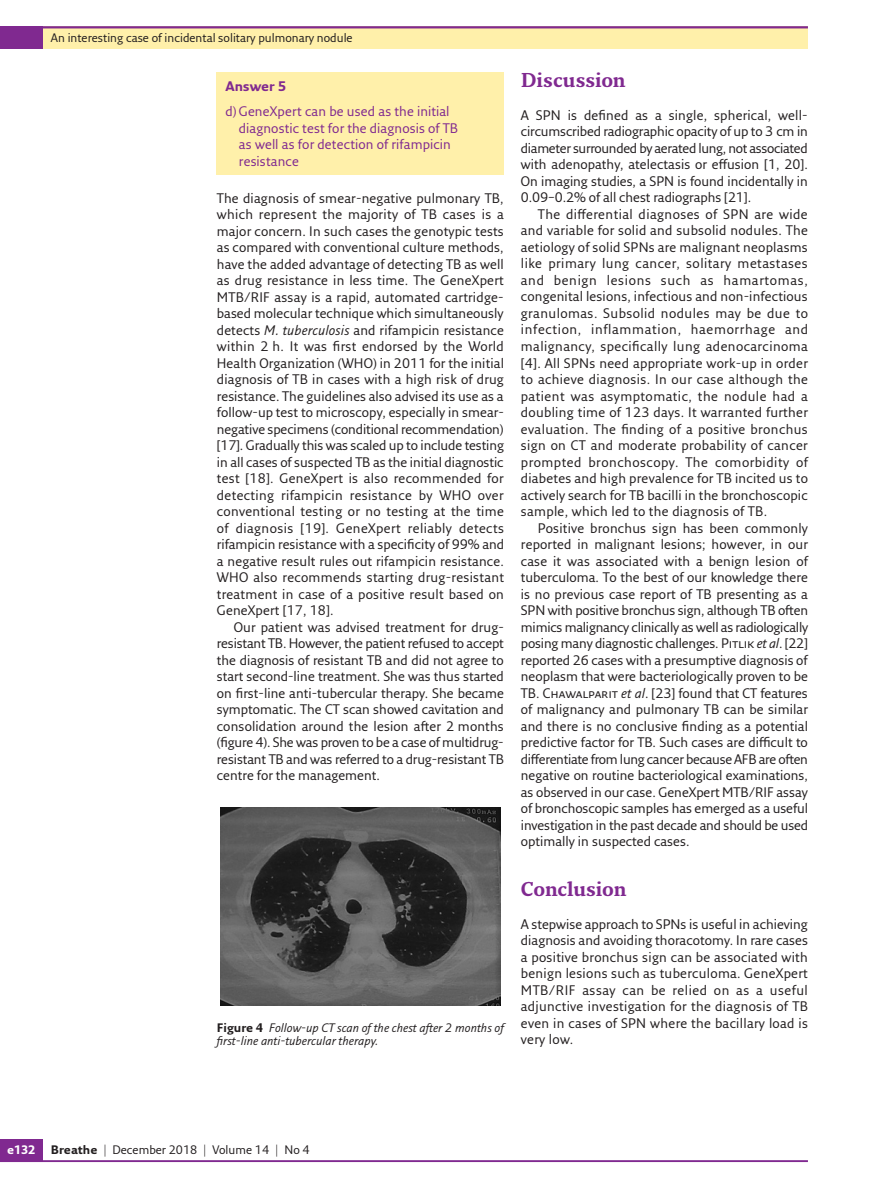
<style>
.page{position:relative;width:893px;height:1191px;background:#fff}
.page>*{position:absolute;margin:0;border:0;box-sizing:border-box;transform-origin:0 0}
.t1{font:700 19.5px "Fresco Std";letter-spacing:-.01em;color:#802990}
.t2{font:13.5px/16.5px "Fresco Sans Pro";letter-spacing:.01em;color:#231f20;text-align:justify}
.t3{font:13.5px/16.5px "Fresco Sans Pro";letter-spacing:.01em;color:#802990}
.t4{font:700 13.5px "Fresco Sans Pro";letter-spacing:.005em;color:#802990}
.t5{font:12px "Fresco Sans Pro";color:#231f20}
.t6{font:italic 12px/13.5px "Fresco Sans Pro";color:#231f20}
.t7{font:700 12px "Fresco Sans Pro";color:#fff}
.s1{font-style:italic}
.s2{font-weight:700;font-style:normal}
.s3{font-weight:700}
</style>
<div class="page">
<hr style="left:0;top:1160px;width:808px;height:2px;background:#802990">
<div style="left:0;top:1138px;width:43px;height:23px;background:#802990"></div>
<div style="left:0;top:26px;width:808px;height:23px;background:#fff0aa"></div>
<hr style="left:0;top:26px;width:808px;height:2px;background:#802990">
<div style="left:0;top:26px;width:43px;height:23px;background:#802990"></div>
<div style="left:217px;top:72px;width:287px;height:102px;background:#fff0aa"></div>
<img style="left:220px;top:807px;width:281px;height:198px">
<p class="t5" style="left:51px;top:30px;width:303px">An interesting case of incidental solitary pulmonary nodule</p>
<p class="t4" style="left:225px;top:78px;width:62px">Answer 5</p>
<p class="t3" style="left:239px;top:103px;width:221px;text-indent:-14px">d) GeneXpert can be used as the initial diagnostic test for the diagnosis of TB as well as for detection of rifampicin resistance</p>
<p class="t2" style="left:217px;top:189px;width:289px">The diagnosis of smear-negative pulmonary TB, which represent the majority of TB cases is a major concern. In such cases the genotypic tests as compared with conventional culture methods, have the added advantage of detecting TB as well as drug resistance in less time. The GeneXpert MTB/RIF assay is a rapid, automated cartridge&shy;based molecular technique which simultaneously detects <span class="s1">M. tuberculosis</span> and rifampicin resistance within 2 h. It was first endorsed by the World Health Organization (WHO) in 2011 for the initial diagnosis of TB in cases with a high risk of drug resistance. The guidelines also advised its use as a follow-up test to microscopy, especially in smear&shy;negative specimens (conditional recommendation) [17]. Gradually this was scaled up to include testing in all cases of suspected TB as the initial diagnostic test [18]. GeneXpert is also recommended for detecting rifampicin resistance by WHO over conventional testing or no testing at the time of diagnosis [19]. GeneXpert reliably detects rifampicin resistance with a specificity of 99% and a negative result rules out rifampicin resistance.<br>WHO also recommends starting drug-resistant treatment in case of a positive result based on GeneXpert [17, 18].</p>
<p class="t2" style="left:217px;top:618px;width:289px;text-indent:17px">Our patient was advised treatment for drug&shy;resistant TB. However, the patient refused to accept the diagnosis of resistant TB and did not agree to start second-line treatment. She was thus started on first-line anti-tubercular therapy. She became symptomatic. The CT scan showed cavitation and consolidation around the lesion after 2 months (figure 4). She was proven to be a case of multidrug&shy;resistant TB and was referred to a drug-resistant TB centre for the management.</p>
<p class="t6" style="left:217px;top:1020px;width:289px"><span class="s2">Figure 4</span> Follow-up CT scan of the chest after 2 months of first-line anti-tubercular therapy.</p>
<h1 class="t1" style="left:521px;top:68px;width:106px">Discussion</h1>
<p class="t2" style="left:521px;top:107px;width:289px">A SPN is defined as a single, spherical, well&shy;circumscribed radiographic opacity of up to 3 cm in diameter surrounded by aerated lung, not associated with adenopathy, atelectasis or effusion [1, 20].<br>On imaging studies, a SPN is found incidentally in 0.09–0.2% of all chest radiographs [21].</p>
<p class="t2" style="left:521px;top:206px;width:289px;text-indent:17px">The differential diagnoses of SPN are wide and variable for solid and subsolid nodules. The aetiology of solid SPNs are malignant neoplasms like primary lung cancer, solitary metastases and benign lesions such as hamartomas, congenital lesions, infectious and non-infectious granulomas. Subsolid nodules may be due to infection, inflammation, haemorrhage and malignancy, specifically lung adenocarcinoma [4]. All SPNs need appropriate work-up in order to achieve diagnosis. In our case although the patient was asymptomatic, the nodule had a doubling time of 123 days. It warranted further evaluation. The finding of a positive bronchus sign on CT and moderate probability of cancer prompted bronchoscopy. The comorbidity of diabetes and high prevalence for TB incited us to actively search for TB bacilli in the bronchoscopic sample, which led to the diagnosis of TB.</p>
<p class="t2" style="left:521px;top:519px;width:289px;text-indent:17px">Positive bronchus sign has been commonly reported in malignant lesions; however, in our case it was associated with a benign lesion of tuberculoma. To the best of our knowledge there is no previous case report of TB presenting as a SPN with positive bronchus sign, although TB often mimics malignancy clinically as well as radiologically posing many diagnostic challenges. Pitlik <span class="s1">et al</span>. [22] reported 26 cases with a presumptive diagnosis of neoplasm that were bacteriologically proven to be TB. Chawalparit <span class="s1">et al</span>. [23] found that CT features of malignancy and pulmonary TB can be similar and there is no conclusive finding as a potential predictive factor for TB. Such cases are difficult to differentiate from lung cancer because AFB are often negative on routine bacteriological examinations, as observed in our case. GeneXpert MTB/RIF assay of bronchoscopic samples has emerged as a useful investigation in the past decade and should be used optimally in suspected cases.</p>
<h1 class="t1" style="left:521px;top:876px;width:107px">Conclusion</h1>
<p class="t2" style="left:521px;top:915px;width:289px">A stepwise approach to SPNs is useful in achieving diagnosis and avoiding thoracotomy. In rare cases a positive bronchus sign can be associated with benign lesions such as tuberculoma. GeneXpert MTB/RIF assay can be relied on as a useful adjunctive investigation for the diagnosis of TB even in cases of SPN where the bacillary load is very low.</p>
<p class="t7" style="left:7px;top:1142px;width:30px">e132</p>
<p class="t5" style="left:51px;top:1142px;width:260px"><span class="s3">Breathe</span> | December 2018 | Volume 14 | No 4</p>
</div>
